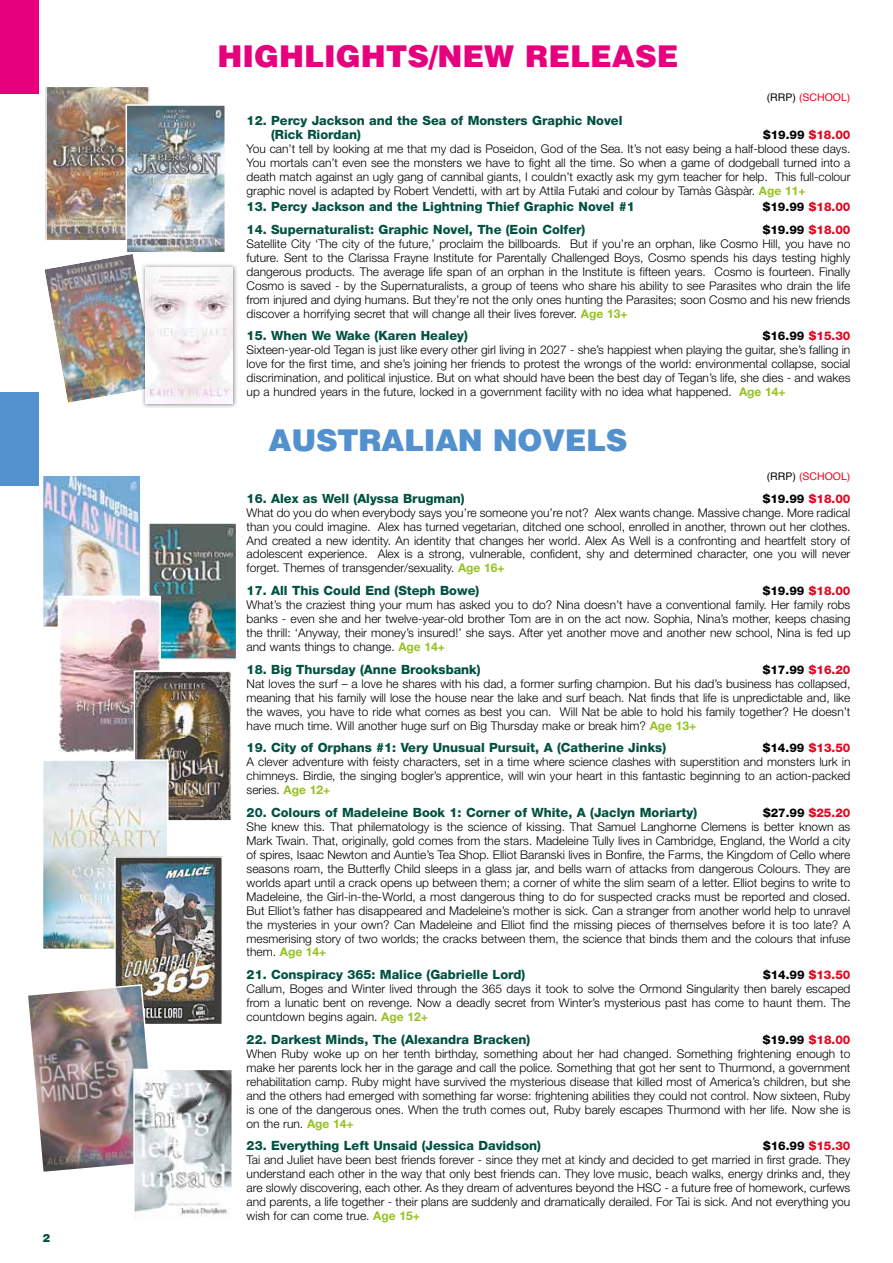
<style>
.page{position:relative;width:893px;height:1263px;background:#fff}
.page>*{position:absolute;margin:0;border:0;box-sizing:border-box;transform-origin:0 0}
.t1{font:900 30px "Helvetica";color:#e6007d}
.t2{font:900 30px "Helvetica";letter-spacing:-.015em;color:#5291ce}
.t3{font:800 12.75px/14.2px "Helvetica Neue";color:#005140}
.t4{font:300 12px/14px "Helvetica Neue";color:#000;text-align:justify}
.t5{font:800 12px "Helvetica Neue";color:#000}
.t6{font:900 11.25px "Helvetica";color:#005140}
.t7{font:10.5px "Helvetica";color:#e30520}
.s1{color:#000}
.s2{font-weight:800}
.s3{font-weight:800;color:#e30520}
.s4{font-weight:700;color:#95c11f}
.s5{color:#e30520}
</style>
<div class="page">
<div style="left:0;top:0;width:38px;height:94px;background:#e6007d"></div>
<div style="left:0;top:392px;width:38px;height:94px;background:#5291ce"></div>
<img style="left:48px;top:89px;width:99px;height:150px">
<div style="left:45px;top:86px;width:105px;height:156px;border:2px solid #fff"></div>
<img style="left:129px;top:107px;width:94px;height:144px">
<div style="left:126px;top:104px;width:100px;height:150px;border:2px solid #fff"></div>
<img style="left:44px;top:252px;width:114px;height:151px">
<img style="left:141px;top:263px;width:96px;height:145px">
<img style="left:141px;top:292px;width:5px;height:99px">
<img style="left:146px;top:268px;width:87px;height:136px">
<img style="left:45px;top:477px;width:94px;height:148px">
<div style="left:42px;top:474px;width:100px;height:154px;border:2px solid #fff"></div>
<img style="left:151px;top:525px;width:83px;height:132px">
<div style="left:148px;top:522px;width:89px;height:138px;border:2px solid #fff"></div>
<img style="left:61px;top:599px;width:97px;height:152px">
<div style="left:58px;top:596px;width:103px;height:158px;border:2px solid #fff"></div>
<img style="left:137px;top:673px;width:92px;height:145px">
<div style="left:134px;top:670px;width:98px;height:151px;border:2px solid #fff"></div>
<img style="left:45px;top:762px;width:121px;height:185px">
<div style="left:42px;top:759px;width:127px;height:191px;border:2px solid #fff"></div>
<img style="left:117px;top:859px;width:103px;height:163px">
<div style="left:114px;top:856px;width:109px;height:169px;border:2px solid #fff"></div>
<img style="left:28px;top:983px;width:130px;height:189px">
<img style="left:136px;top:1072px;width:94px;height:145px">
<div style="left:133px;top:1069px;width:100px;height:152px;border:2px solid #fff"></div>
<p class="t6" style="left:43px;top:1230px;width:9px">2</p>
<h1 class="t1" style="left:217px;top:36px;width:462px">HIGHLIGHTS/NEW RELEASE</h1>
<p class="t7" style="left:767px;top:90px;width:85px"><span class="s1">(RRP)</span> (SCHOOL)</p>
<p class="t3" style="left:271px;top:113px;width:353px;text-indent:-25px">12. Percy Jackson and the Sea of Monsters Graphic Novel (Rick Riordan)</p>
<p class="t4" style="left:247px;top:127px;width:605px;text-indent:516px"><span class="s2">$19.99</span> <span class="s3">$18.00<br></span>You can’t tell by looking at me that my dad is Poseidon, God of the Sea. It’s not easy being a half-blood these days.<br>You mortals can’t even see the monsters we have to fight all the time. So when a game of dodgeball turned into a death match against an ugly gang of cannibal giants, I couldn’t exactly ask my gym teacher for help. This full-colour graphic novel is adapted by Robert Vendetti, with art by Attila Futaki and colour by Tamàs Gàspàr. <span class="s4">Age 11+</span></p>
<p class="t3" style="left:247px;top:199px;width:390px">13. Percy Jackson and the Lightning Thief Graphic Novel #1</p>
<p class="t5" style="left:763px;top:200px;width:89px">$19.99 <span class="s5">$18.00</span></p>
<p class="t3" style="left:247px;top:222px;width:340px">14. Supernaturalist: Graphic Novel, The (Eoin Colfer)</p>
<p class="t4" style="left:247px;top:222px;width:605px;text-indent:516px"><span class="s2">$19.99</span> <span class="s3">$18.00<br></span>Satellite City ‘The city of the future,’ proclaim the billboards. But if you’re an orphan, like Cosmo Hill, you have no future. Sent to the Clarissa Frayne Institute for Parentally Challenged Boys, Cosmo spends his days testing highly dangerous products. The average life span of an orphan in the Institute is fifteen years. Cosmo is fourteen. Finally Cosmo is saved - by the Supernaturalists, a group of teens who share his ability to see Parasites who drain the life from injured and dying humans. But they’re not the only ones hunting the Parasites; soon Cosmo and his new friends discover a horrifying secret that will change all their lives forever. <span class="s4">Age 13+</span></p>
<p class="t3" style="left:247px;top:329px;width:223px">15. When We Wake (Karen Healey)</p>
<p class="t4" style="left:247px;top:329px;width:605px;text-indent:516px"><span class="s2">$16.99</span> <span class="s3">$15.30<br></span>Sixteen-year-old Tegan is just like every other girl living in 2027 - she’s happiest when playing the guitar, she’s falling in love for the first time, and she’s joining her friends to protest the wrongs of the world: environmental collapse, social discrimination, and political injustice. But on what should have been the best day of Tegan’s life, she dies - and wakes up a hundred years in the future, locked in a government facility with no idea what happened. <span class="s4">Age 14+</span></p>
<h1 class="t2" style="left:269px;top:421px;width:360px">AUSTRALIAN NOVELS</h1>
<p class="t7" style="left:767px;top:468px;width:85px"><span class="s1">(RRP)</span> (SCHOOL)</p>
<p class="t4" style="left:247px;top:491px;width:605px;text-indent:516px"><span class="s2">$19.99</span> <span class="s3">$18.00<br></span>What do you do when everybody says you’re someone you’re not? Alex wants change. Massive change. More radical than you could imagine. Alex has turned vegetarian, ditched one school, enrolled in another, thrown out her clothes.<br>And created a new identity. An identity that changes her world. Alex As Well is a confronting and heartfelt story of adolescent experience. Alex is a strong, vulnerable, confident, shy and determined character, one you will never forget. Themes of transgender/sexuality. <span class="s4">Age 16+</span></p>
<p class="t3" style="left:247px;top:583px;width:234px">17. All This Could End (Steph Bowe)</p>
<p class="t3" style="left:247px;top:491px;width:220px">16. Alex as Well (Alyssa Brugman)</p>
<p class="t4" style="left:247px;top:584px;width:605px;text-indent:516px"><span class="s2">$19.99</span> <span class="s3">$18.00<br></span>What’s the craziest thing your mum has asked you to do? Nina doesn’t have a conventional family. Her family robs banks - even she and her twelve-year-old brother Tom are in on the act now. Sophia, Nina’s mother, keeps chasing the thrill: ‘Anyway, their money’s insured!’ she says. After yet another move and another new school, Nina is fed up and wants things to change. <span class="s4">Age 14+</span></p>
<p class="t3" style="left:247px;top:662px;width:236px">18. Big Thursday (Anne Brooksbank)</p>
<p class="t4" style="left:247px;top:662px;width:605px;text-indent:516px"><span class="s2">$17.99</span> <span class="s3">$16.20<br></span>Nat loves the surf – a love he shares with his dad, a former surfing champion. But his dad’s business has collapsed, meaning that his family will lose the house near the lake and surf beach. Nat finds that life is unpredictable and, like the waves, you have to ride what comes as best you can. Will Nat be able to hold his family together? He doesn’t have much time. Will another huge surf on Big Thursday make or break him? <span class="s4">Age 13+</span></p>
<p class="t3" style="left:247px;top:741px;width:421px">19. City of Orphans #1: Very Unusual Pursuit, A (Catherine Jinks)</p>
<p class="t4" style="left:247px;top:741px;width:605px;text-indent:516px"><span class="s2">$14.99</span> <span class="s3">$13.50<br></span>A clever adventure with feisty characters, set in a time where science clashes with superstition and monsters lurk in chimneys. Birdie, the singing bogler’s apprentice, will win your heart in this fantastic beginning to an action-packed series. <span class="s4">Age 12+</span></p>
<p class="t3" style="left:247px;top:805px;width:452px">20. Colours of Madeleine Book 1: Corner of White, A (Jaclyn Moriarty)</p>
<p class="t4" style="left:247px;top:805px;width:605px;text-indent:516px"><span class="s2">$27.99</span> <span class="s3">$25.20<br></span>She knew this. That philematology is the science of kissing. That Samuel Langhorne Clemens is better known as Mark Twain. That, originally, gold comes from the stars. Madeleine Tully lives in Cambridge, England, the World a city of spires, Isaac Newton and Auntie’s Tea Shop. Elliot Baranski lives in Bonfire, the Farms, the Kingdom of Cello where seasons roam, the Butterfly Child sleeps in a glass jar, and bells warn of attacks from dangerous Colours. They are worlds apart until a crack opens up between them; a corner of white the slim seam of a letter. Elliot begins to write to Madeleine, the Girl-in-the-World, a most dangerous thing to do for suspected cracks must be reported and closed.<br>But Elliot’s father has disappeared and Madeleine’s mother is sick. Can a stranger from another world help to unravel the mysteries in your own? Can Madeleine and Elliot find the missing pieces of themselves before it is too late? A mesmerising story of two worlds; the cracks between them, the science that binds them and the colours that infuse them. <span class="s4">Age 14+</span></p>
<p class="t3" style="left:247px;top:967px;width:280px">21. Conspiracy 365: Malice (Gabrielle Lord)</p>
<p class="t4" style="left:247px;top:968px;width:605px;text-indent:516px"><span class="s2">$14.99</span> <span class="s3">$13.50<br></span>Callum, Boges and Winter lived through the 365 days it took to solve the Ormond Singularity then barely escaped from a lunatic bent on revenge. Now a deadly secret from Winter’s mysterious past has come to haunt them. The countdown begins again. <span class="s4">Age 12+</span></p>
<p class="t3" style="left:247px;top:1032px;width:285px">22. Darkest Minds, The (Alexandra Bracken)</p>
<p class="t4" style="left:247px;top:1032px;width:605px;text-indent:516px"><span class="s2">$19.99</span> <span class="s3">$18.00<br></span>When Ruby woke up on her tenth birthday, something about her had changed. Something frightening enough to make her parents lock her in the garage and call the police. Something that got her sent to Thurmond, a government rehabilitation camp. Ruby might have survived the mysterious disease that killed most of America’s children, but she and the others had emerged with something far worse: frightening abilities they could not control. Now sixteen, Ruby is one of the dangerous ones. When the truth comes out, Ruby barely escapes Thurmond with her life. Now she is on the run. <span class="s4">Age 14+</span></p>
<p class="t3" style="left:247px;top:1138px;width:296px">23. Everything Left Unsaid (Jessica Davidson)</p>
<p class="t4" style="left:247px;top:1139px;width:605px;text-indent:516px"><span class="s2">$16.99</span> <span class="s3">$15.30<br></span>Tai and Juliet have been best friends forever - since they met at kindy and decided to get married in first grade. They understand each other in the way that only best friends can. They love music, beach walks, energy drinks and, they are slowly discovering, each other. As they dream of adventures beyond the HSC - a future free of homework, curfews and parents, a life together - their plans are suddenly and dramatically derailed. For Tai is sick. And not everything you wish for can come true. <span class="s4">Age 15+</span></p>
</div>
